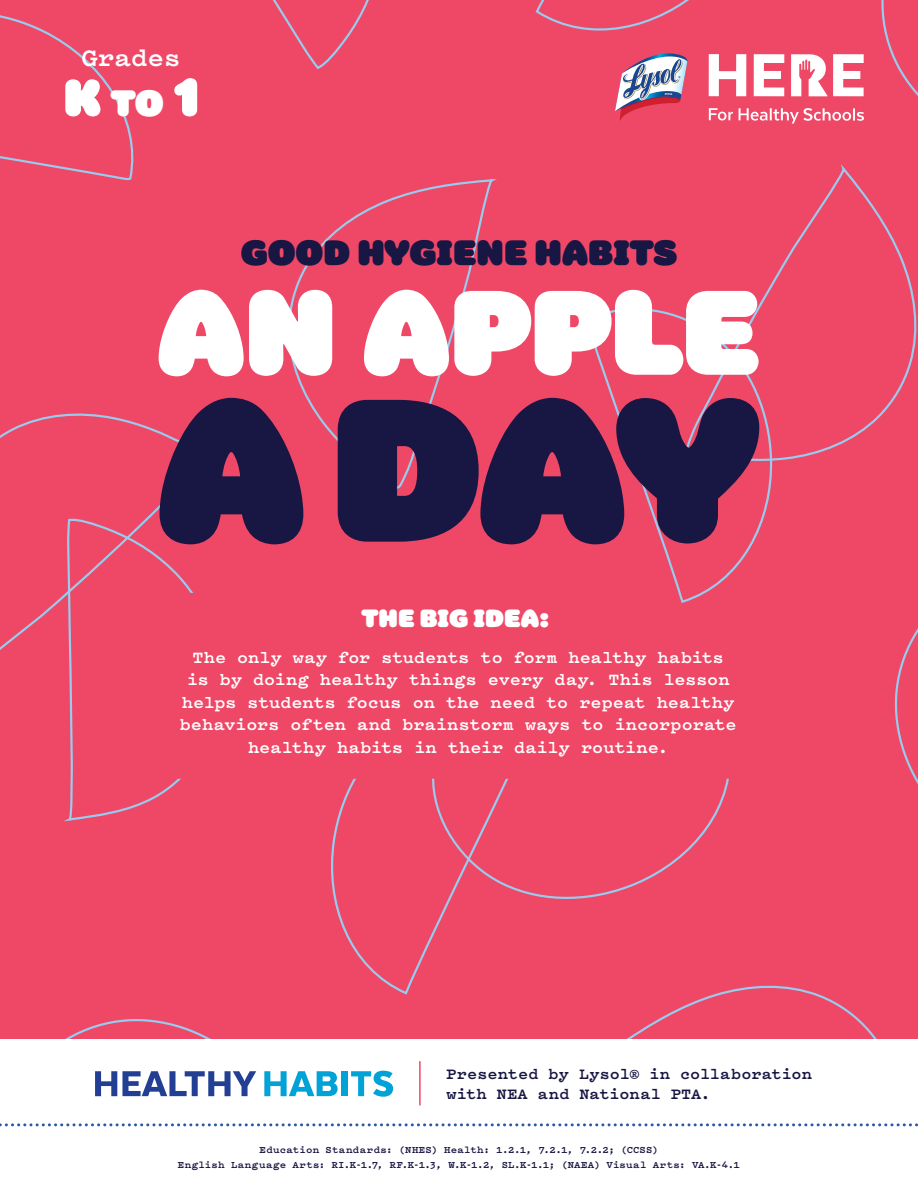
<style>
.page{position:relative;width:918px;height:1188px;background:#ef4867}
.page>*{position:absolute;margin:0;border:0;box-sizing:border-box;transform-origin:0 0}
.t1{font:205.5px "Colette Ultra Jumbo";color:#181643}
.t2{font:121.5px "Colette Ultra Jumbo";letter-spacing:-.005em;color:#fff}
.t3{font:52.5px "Colette Ultra Jumbo";color:#fff}
.t4{font:36px "Colette Ultra Jumbo";letter-spacing:.005em;color:#181643}
.t5{font:700 27px "Pitch";color:#fff}
.t6{font:25.5px "Colette Ultra Jumbo";letter-spacing:.005em;color:#fff}
.t7{font:700 18px/22.5px "Pitch";letter-spacing:.005em;color:#fff;text-align:center}
.t8{font:700 16.5px/19.8px "Pitch";letter-spacing:.005em;color:#181643}
.t9{font:700 10.5px/15px "Pitch";letter-spacing:.025em;color:#181643;text-align:center}
.s1{font-size:37.5px}
</style>
<div class="page">
<svg style="left:67px;top:679px;width:114px;height:142px"></svg>
<svg style="left:0;top:413px;width:206px;height:266px"></svg>
<svg style="left:881px;top:0;width:37px;height:785px"></svg>
<svg style="left:762px;top:166px;width:156px;height:298px"></svg>
<svg style="left:585px;top:300px;width:190px;height:293px"></svg>
<svg style="left:617px;top:985px;width:287px;height:55px"></svg>
<svg style="left:0;top:15px;width:134px;height:166px"></svg>
<svg style="left:535px;top:0;width:154px;height:31px"></svg>
<svg style="left:273px;top:0;width:96px;height:69px"></svg>
<svg style="left:0;top:1019px;width:299px;height:21px"></svg>
<svg style="left:289px;top:179px;width:205px;height:310px"></svg>
<svg style="left:331px;top:779px;width:116px;height:216px"></svg>
<svg style="left:431px;top:779px;width:298px;height:128px"></svg>
<svg style="left:709px;top:54px;width:37px;height:42px"></svg>
<svg style="left:754px;top:54px;width:30px;height:42px"></svg>
<svg style="left:833px;top:54px;width:31px;height:42px"></svg>
<svg style="left:791px;top:54px;width:36px;height:42px"></svg>
<svg style="left:709px;top:108px;width:24px;height:12px"></svg>
<svg style="left:739px;top:108px;width:125px;height:16px"></svg>
<svg style="left:615px;top:53px;width:73px;height:68px"></svg>
<div style="left:0;top:1040px;width:918px;height:148px;background:#fff"></div>
<svg style="left:95px;top:1071px;width:161px;height:25px"></svg>
<svg style="left:264px;top:1071px;width:74px;height:25px"></svg>
<div style="left:342px;top:1071px;width:6px;height:25px;background:#00a2d7"></div>
<svg style="left:351px;top:1071px;width:42px;height:26px"></svg>
<hr style="left:419px;top:1061px;width:2px;height:44px;background:#ef4867">
<svg style="left:0;top:1123px;width:918px;height:3px"></svg>
<svg style="left:162px;top:593px;width:567px;height:186px"></svg>
<h3 class="t5" style="left:81px;top:39px;width:101px">Grades</h3>
<h3 class="t3" style="left:63px;top:57px;width:137px">K <span class="s1">TO</span> 1</h3>
<h3 class="t4" style="left:241px;top:225px;width:438px">GOOD HYGIENE HABITS</h3>
<h2 class="t2" style="left:157px;top:239px;width:604px">AN APPLE</h2>
<h1 class="t1" style="left:157px;top:313px;width:602px">A DAY</h1>
<h3 class="t6" style="left:362px;top:599px;width:189px">THE BIG IDEA:</h3>
<p class="t7" style="left:180px;top:646px;width:558px">The only way for students to form healthy habits is by doing healthy things every day. This lesson helps students focus on the need to repeat healthy behaviors often and brainstorm ways to incorporate healthy habits in their daily routine.</p>
<p class="t8" style="left:447px;top:1063px;width:367px">Presented by Lysol® in collaboration with NEA and National PTA.</p>
<p class="t9" style="left:178px;top:1142px;width:564px">Education Standards: (NHES) Health: 1.2.1, 7.2.1, 7.2.2; (CCSS)<br>English Language Arts: RI.K-1.7, RF.K-1.3, W.K-1.2, SL.K-1.1; (NAEA) Visual Arts: VA.K-4.1</p>
</div>
